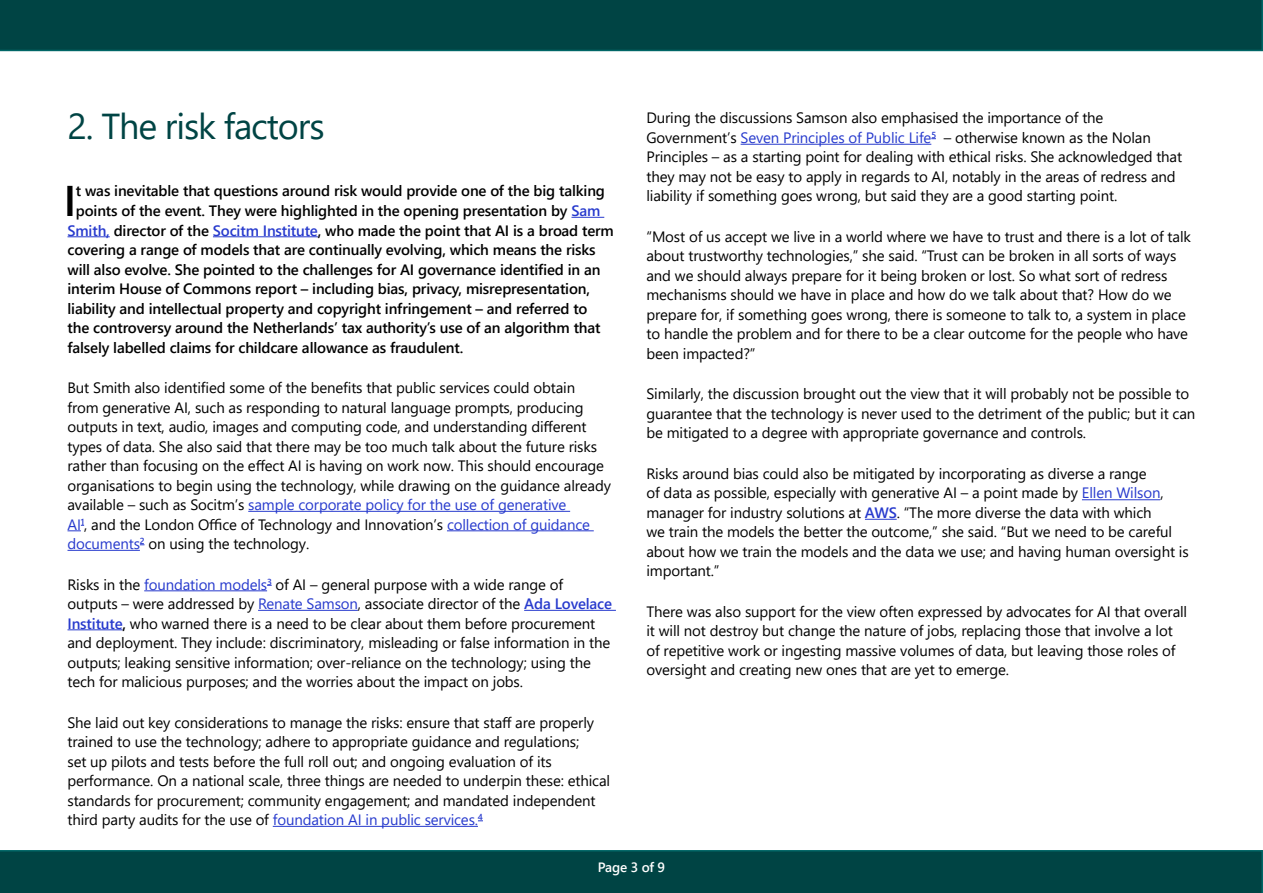
<style>
.page{position:relative;width:1263px;height:893px;background:#fff}
.page>*{position:absolute;margin:0;border:0;box-sizing:border-box;transform-origin:0 0}
.t1{font:600 42.9px "Segoe UI";color:#000}
.t2{font:36px "Segoe UI";letter-spacing:-.03em;color:#044}
.t3{font:15px/19.5px "Segoe UI";letter-spacing:-.01em;color:#000}
.t4{font:600 15px "Segoe UI";letter-spacing:-.01em;color:#000}
.t5{font:600 13.5px "Segoe UI";letter-spacing:-.02em;color:#fff}
.s1{color:#273acd}
.s2{font-weight:600;color:#273acd}
.s3{font-weight:600}
</style>
<div class="page">
<div style="left:0;top:850px;width:1263px;height:43px;background:#044"></div>
<div style="left:0;top:0;width:1263px;height:51px;background:#044"></div>
<hr style="left:571px;top:217px;width:33px;height:1px;background:#273acd">
<hr style="left:68px;top:236px;width:42px;height:1px;background:#273acd">
<hr style="left:213px;top:236px;width:105px;height:1px;background:#273acd">
<hr style="left:248px;top:511px;width:322px;height:1px;background:#273acd">
<svg style="left:68px;top:525px;width:16px;height:6px"></svg>
<hr style="left:447px;top:530px;width:147px;height:1px;background:#273acd">
<hr style="left:68px;top:550px;width:72px;height:1px;background:#273acd">
<hr style="left:144px;top:590px;width:123px;height:1px;background:#273acd">
<hr style="left:258px;top:610px;width:100px;height:1px;background:#273acd">
<hr style="left:524px;top:610px;width:92px;height:1px;background:#273acd">
<hr style="left:68px;top:629px;width:55px;height:1px;background:#273acd">
<hr style="left:273px;top:826px;width:205px;height:1px;background:#273acd">
<hr style="left:741px;top:144px;width:190px;height:1px;background:#273acd">
<hr style="left:1082px;top:499px;width:78px;height:1px;background:#273acd">
<hr style="left:865px;top:519px;width:32px;height:1px;background:#273acd">
<h2 class="t2" style="left:68px;top:92px;width:259px">2. The risk factors</h2>
<h1 class="t1" style="left:64px;top:160px;width:14px">I</h1>
<p class="t4" style="left:76px;top:177px;width:531px">t was inevitable that questions around risk would provide one of the big talking</p>
<p class="t4" style="left:76px;top:197px;width:526px">points of the event. They were highlighted in the opening presentation by <span class="s1">Sam</span></p>
<p class="t4" style="left:67px;top:216px;width:548px"><span class="s1">Smith,</span> director of the <span class="s1">Socitm Institute</span>, who made the point that AI is a broad term</p>
<p class="t4" style="left:67px;top:236px;width:530px">covering a range of models that are continually evolving, which means the risks</p>
<p class="t4" style="left:67px;top:255px;width:534px">will also evolve. She pointed to the challenges for AI governance identified in an</p>
<p class="t4" style="left:67px;top:275px;width:524px">interim House of Commons report – including bias, privacy, misrepresentation,</p>
<p class="t4" style="left:67px;top:294px;width:521px">liability and intellectual property and copyright infringement – and referred to</p>
<p class="t4" style="left:67px;top:314px;width:535px">the controversy around the Netherlands’ tax authority’s use of an algorithm that</p>
<p class="t4" style="left:67px;top:333px;width:397px">falsely labelled claims for childcare allowance as fraudulent.</p>
<p class="t3" style="left:67px;top:377px;width:545px">But Smith also identified some of the benefits that public services could obtain<br>from generative AI, such as responding to natural language prompts, producing outputs in text, audio, images and computing code, and understanding different types of data. She also said that there may be too much talk about the future risks rather than focusing on the effect AI is having on work now. This should encourage organisations to begin using the technology, while drawing on the guidance already available – such as Socitm’s <span class="s1">sample corporate policy for the use of generative<br>AI</span><sup>1</sup>, and the London Office of Technology and Innovation’s <span class="s1">collection of guidance documents</span><sup>2</sup> on using the technology.</p>
<p class="t3" style="left:67px;top:573px;width:546px">Risks in the <span class="s1">foundation models</span><sup>3</sup> of AI – general purpose with a wide range of outputs – were addressed by <span class="s1">Renate Samson</span>, associate director of the <span class="s2">Ada Lovelace Institute</span><span class="s3">,</span> who warned there is a need to be clear about them before procurement and deployment. They include: discriminatory, misleading or false information in the outputs; leaking sensitive information; over-reliance on the technology; using the tech for malicious purposes; and the worries about the impact on jobs.</p>
<p class="t3" style="left:67px;top:711px;width:544px">She laid out key considerations to manage the risks: ensure that staff are properly trained to use the technology; adhere to appropriate guidance and regulations;<br>set up pilots and tests before the full roll out; and ongoing evaluation of its performance. On a national scale, three things are needed to underpin these: ethical standards for procurement; community engagement; and mandated independent third party audits for the use of <span class="s1">foundation AI in public services.</span><sup>4</sup></p>
<p class="t3" style="left:646px;top:107px;width:537px">During the discussions Samson also emphasised the importance of the Government’s <span class="s1">Seven Principles of Public Life</span><sup>5</sup> – otherwise known as the Nolan Principles – as a starting point for dealing with ethical risks. She acknowledged that they may not be easy to apply in regards to AI, notably in the areas of redress and liability if something goes wrong, but said they are a good starting point.</p>
<p class="t3" style="left:646px;top:226px;width:546px">“Most of us accept we live in a world where we have to trust and there is a lot of talk about trustworthy technologies,” she said. “Trust can be broken in all sorts of ways and we should always prepare for it being broken or lost. So what sort of redress mechanisms should we have in place and how do we talk about that? How do we prepare for, if something goes wrong, there is someone to talk to, a system in place to handle the problem and for there to be a clear outcome for the people who have been impacted?”</p>
<p class="t3" style="left:646px;top:383px;width:550px">Similarly, the discussion brought out the view that it will probably not be possible to guarantee that the technology is never used to the detriment of the public; but it can be mitigated to a degree with appropriate governance and controls.</p>
<p class="t3" style="left:646px;top:463px;width:544px">Risks around bias could also be mitigated by incorporating as diverse a range<br>of data as possible, especially with generative AI – a point made by <span class="s1">Ellen Wilson</span>, manager for industry solutions at <span class="s2">AWS</span>. “The more diverse the data with which<br>we train the models the better the outcome,” she said. “But we need to be careful about how we train the models and the data we use; and having human oversight is important.”</p>
<p class="t3" style="left:646px;top:601px;width:542px">There was also support for the view often expressed by advocates for AI that overall it will not destroy but change the nature of jobs, replacing those that involve a lot of repetitive work or ingesting massive volumes of data, but leaving those roles of oversight and creating new ones that are yet to emerge.</p>
<p class="t5" style="left:598px;top:855px;width:69px">Page 3 of 9</p>
</div>
